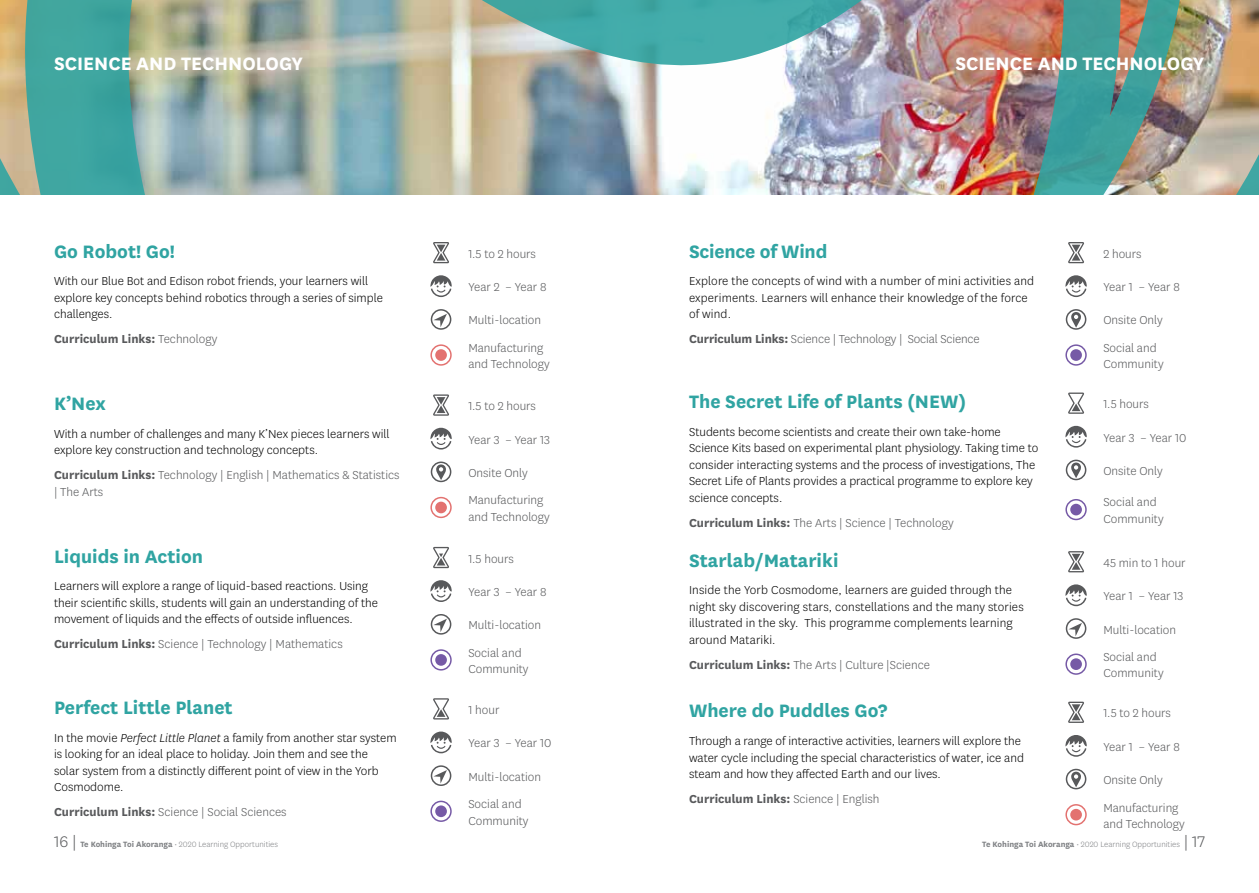
<style>
.page{position:relative;width:1259px;height:893px;background:#fff}
.page>*{position:absolute;margin:0;border:0;box-sizing:border-box;transform-origin:0 0}
.t1{font:700 21px "National";color:#30a4a2}
.t2{font:700 21px "National";color:#fff}
.t3{font:300 13.5px/16.5px "National";color:#000}
.t4{font:300 13.5px/27.3px "National";color:#58595b}
.t5{font:700 13.5px "National";color:#58595b}
.t6{font:300 9px "National";color:#808285}
.s1{font-weight:300}
.s2{font-weight:700}
.s3{font-style:italic}
.s4{font-size:18px;color:#58595b}
</style>
<div class="page">
<img style="left:0;top:0;width:1259px;height:195px">
<svg style="left:1068px;top:242px;width:16px;height:21px"></svg>
<svg style="left:1065px;top:275px;width:22px;height:22px"></svg>
<div style="left:1065px;top:309px;width:21px;height:21px;border:2px solid #58595b;border-radius:50%"></div>
<svg style="left:1071px;top:312px;width:10px;height:16px"></svg>
<div style="left:1070px;top:349px;width:12px;height:12px;background:#765aa6;border-radius:50%"></div>
<div style="left:1065px;top:344px;width:21px;height:22px;border:2px solid #765aa6;border-radius:50%"></div>
<svg style="left:1068px;top:393px;width:16px;height:21px"></svg>
<svg style="left:1065px;top:425px;width:22px;height:23px"></svg>
<div style="left:1065px;top:460px;width:21px;height:20px;border:2px solid #58595b;border-radius:50%"></div>
<svg style="left:1071px;top:463px;width:10px;height:15px"></svg>
<div style="left:1070px;top:504px;width:12px;height:11px;background:#765aa6;border-radius:50%"></div>
<div style="left:1065px;top:499px;width:21px;height:21px;border:2px solid #765aa6;border-radius:50%"></div>
<svg style="left:1068px;top:551px;width:16px;height:21px"></svg>
<svg style="left:1065px;top:584px;width:22px;height:22px"></svg>
<div style="left:1065px;top:618px;width:21px;height:21px;border:2px solid #58595b;border-radius:50%"></div>
<svg style="left:1068px;top:623px;width:14px;height:13px"></svg>
<div style="left:1070px;top:658px;width:12px;height:12px;background:#765aa6;border-radius:50%"></div>
<div style="left:1065px;top:653px;width:21px;height:22px;border:2px solid #765aa6;border-radius:50%"></div>
<svg style="left:1068px;top:702px;width:16px;height:21px"></svg>
<svg style="left:1065px;top:735px;width:22px;height:22px"></svg>
<div style="left:1065px;top:769px;width:21px;height:20px;border:2px solid #58595b;border-radius:50%"></div>
<svg style="left:1071px;top:772px;width:10px;height:15px"></svg>
<div style="left:1070px;top:809px;width:12px;height:11px;background:#e37270;border-radius:50%"></div>
<div style="left:1065px;top:804px;width:21px;height:21px;border:2px solid #e37270;border-radius:50%"></div>
<svg style="left:433px;top:394px;width:16px;height:22px"></svg>
<svg style="left:430px;top:427px;width:22px;height:23px"></svg>
<div style="left:431px;top:462px;width:20px;height:20px;border:2px solid #58595b;border-radius:50%"></div>
<svg style="left:436px;top:464px;width:10px;height:16px"></svg>
<div style="left:435px;top:502px;width:12px;height:11px;background:#e37270;border-radius:50%"></div>
<div style="left:430px;top:497px;width:22px;height:21px;border:2px solid #e37270;border-radius:50%"></div>
<svg style="left:433px;top:242px;width:16px;height:21px"></svg>
<svg style="left:430px;top:275px;width:22px;height:22px"></svg>
<div style="left:431px;top:309px;width:20px;height:21px;border:2px solid #58595b;border-radius:50%"></div>
<svg style="left:433px;top:314px;width:14px;height:13px"></svg>
<div style="left:435px;top:349px;width:12px;height:12px;background:#e37270;border-radius:50%"></div>
<div style="left:430px;top:344px;width:22px;height:22px;border:2px solid #e37270;border-radius:50%"></div>
<svg style="left:433px;top:547px;width:16px;height:21px"></svg>
<svg style="left:430px;top:580px;width:22px;height:22px"></svg>
<div style="left:431px;top:614px;width:20px;height:21px;border:2px solid #58595b;border-radius:50%"></div>
<svg style="left:433px;top:619px;width:14px;height:13px"></svg>
<div style="left:435px;top:654px;width:12px;height:12px;background:#765aa6;border-radius:50%"></div>
<div style="left:430px;top:649px;width:22px;height:22px;border:2px solid #765aa6;border-radius:50%"></div>
<svg style="left:433px;top:698px;width:16px;height:21px"></svg>
<svg style="left:430px;top:731px;width:22px;height:22px"></svg>
<div style="left:431px;top:765px;width:20px;height:21px;border:2px solid #58595b;border-radius:50%"></div>
<svg style="left:433px;top:770px;width:14px;height:13px"></svg>
<div style="left:435px;top:805px;width:12px;height:12px;background:#765aa6;border-radius:50%"></div>
<div style="left:430px;top:801px;width:22px;height:21px;border:2px solid #765aa6;border-radius:50%"></div>
<h1 class="t2" style="left:54px;top:48px;width:250px">SCIENCE AND TECHNOLOGY</h1>
<h1 class="t2" style="left:955px;top:48px;width:250px">SCIENCE AND TECHNOLOGY</h1>
<h1 class="t1" style="left:54px;top:236px;width:122px">Go Robot! Go!</h1>
<p class="t4" style="left:468px;top:239px;width:69px">1.5 to 2 hours</p>
<p class="t3" style="left:54px;top:273px;width:330px">With our Blue Bot and Edison robot friends, your learners will explore key concepts behind robotics through a series of simple challenges.</p>
<p class="t5" style="left:54px;top:330px;width:165px">Curriculum Links: <span class="s1">Technology</span></p>
<p class="t4" style="left:468px;top:273px;width:80px">Year 2 – Year 8</p>
<p class="t4" style="left:468px;top:306px;width:77px">Multi-location<br>Manufacturing</p>
<p class="t4" style="left:468px;top:350px;width:83px">and Technology</p>
<h1 class="t1" style="left:54px;top:389px;width:53px">K’Nex</h1>
<p class="t4" style="left:468px;top:392px;width:69px">1.5 to 2 hours</p>
<p class="t3" style="left:54px;top:425px;width:337px">With a number of challenges and many K’Nex pieces learners will explore key construction and technology concepts.</p>
<p class="t4" style="left:54px;top:466px;width:347px;line-height:16.5px"><span class="s2">Curriculum Links:</span> Technology | English | Mathematics &amp; Statistics | The Arts</p>
<p class="t4" style="left:468px;top:425px;width:83px">Year 3 – Year 13</p>
<p class="t4" style="left:468px;top:459px;width:77px">Onsite Only<br>Manufacturing</p>
<p class="t4" style="left:468px;top:503px;width:83px">and Technology</p>
<h1 class="t1" style="left:54px;top:541px;width:151px">Liquids in Action</h1>
<p class="t4" style="left:468px;top:544px;width:47px">1.5 hours</p>
<p class="t3" style="left:54px;top:577px;width:325px">Learners will explore a range of liquid-based reactions. Using their scientific skills, students will gain an understanding of the movement of liquids and the effects of outside influences.</p>
<p class="t4" style="left:54px;top:630px;width:290px"><span class="s2">Curriculum Links:</span> Science | Technology | Mathematics</p>
<p class="t4" style="left:468px;top:578px;width:80px">Year 3 – Year 8</p>
<p class="t4" style="left:468px;top:611px;width:74px">Multi-location<br>Social and</p>
<p class="t4" style="left:468px;top:655px;width:62px">Community</p>
<h1 class="t1" style="left:54px;top:693px;width:180px">Perfect Little Planet</h1>
<p class="t4" style="left:468px;top:696px;width:33px">1 hour</p>
<p class="t3" style="left:54px;top:729px;width:344px">In the movie <span class="s3">Perfect Little Planet</span> a family from another star system is looking for an ideal place to holiday. Join them and see the solar system from a distinctly different point of view in the Yorb Cosmodome.</p>
<p class="t4" style="left:54px;top:798px;width:234px"><span class="s2">Curriculum Links:</span> Science | Social Sciences</p>
<p class="t4" style="left:468px;top:729px;width:85px">Year 3 – Year 10</p>
<p class="t4" style="left:468px;top:762px;width:74px">Multi-location<br>Social and</p>
<p class="t4" style="left:468px;top:806px;width:62px">Community</p>
<h1 class="t1" style="left:689px;top:236px;width:140px">Science of Wind</h1>
<p class="t4" style="left:1103px;top:239px;width:40px">2 hours</p>
<p class="t3" style="left:689px;top:273px;width:346px">Explore the concepts of wind with a number of mini activities and experiments. Learners will enhance their knowledge of the force of wind.</p>
<p class="t4" style="left:689px;top:325px;width:292px"><span class="s2">Curriculum Links:</span> Science | Technology | Social Science</p>
<p class="t4" style="left:1103px;top:273px;width:78px">Year 1 – Year 8</p>
<p class="t4" style="left:1103px;top:306px;width:61px">Onsite Only<br>Social and</p>
<p class="t4" style="left:1103px;top:350px;width:62px">Community</p>
<h1 class="t1" style="left:689px;top:387px;width:278px">The Secret Life of Plants (NEW)</h1>
<p class="t4" style="left:1103px;top:390px;width:47px">1.5 hours</p>
<p class="t3" style="left:689px;top:423px;width:351px">Students become scientists and create their own take-home Science Kits based on experimental plant physiology. Taking time to consider interacting systems and the process of investigations, The Secret Life of Plants provides a practical programme to explore key science concepts.</p>
<p class="t4" style="left:689px;top:509px;width:266px"><span class="s2">Curriculum Links:</span> The Arts | Science | Technology</p>
<p class="t4" style="left:1103px;top:424px;width:85px">Year 3 – Year 10</p>
<p class="t4" style="left:1103px;top:457px;width:61px">Onsite Only</p>
<p class="t4" style="left:1103px;top:494px;width:62px;line-height:16.5px">Social and<br>Community</p>
<h1 class="t1" style="left:689px;top:545px;width:151px">Starlab/Matariki</h1>
<p class="t4" style="left:1103px;top:549px;width:84px">45 min to 1 hour</p>
<p class="t3" style="left:689px;top:582px;width:336px">Inside the Yorb Cosmodome, learners are guided through the night sky discovering stars, constellations and the many stories illustrated in the sky. This programme complements learning around Matariki.</p>
<p class="t4" style="left:689px;top:651px;width:242px"><span class="s2">Curriculum Links:</span> The Arts | Culture |Science</p>
<p class="t4" style="left:1103px;top:582px;width:81px">Year 1 – Year 13</p>
<p class="t4" style="left:1103px;top:615px;width:74px">Multi-location<br>Social and</p>
<p class="t4" style="left:1103px;top:659px;width:62px">Community</p>
<h1 class="t1" style="left:689px;top:696px;width:200px">Where do Puddles Go?</h1>
<p class="t4" style="left:1103px;top:699px;width:69px">1.5 to 2 hours</p>
<p class="t3" style="left:689px;top:732px;width:336px">Through a range of interactive activities, learners will explore the water cycle including the special characteristics of water, ice and steam and how they affected Earth and our lives.</p>
<p class="t5" style="left:689px;top:789px;width:192px">Curriculum Links: <span class="s1">Science | English</span></p>
<p class="t4" style="left:1103px;top:733px;width:78px">Year 1 – Year 8</p>
<p class="t4" style="left:1103px;top:766px;width:77px">Onsite Only<br>Manufacturing</p>
<p class="t4" style="left:1103px;top:810px;width:83px">and Technology</p>
<p class="t6" style="left:54px;top:839px;width:225px"><span class="s4">16 |</span> <span class="s2">Te Kohinga Toi Akoranga</span> • 2020 Learning Opportunities</p>
<p class="t6" style="left:982px;top:839px;width:224px"><span class="s2">Te Kohinga Toi Akoranga</span> • 2020 Learning Opportunities <span class="s4">| 17</span></p>
</div>
